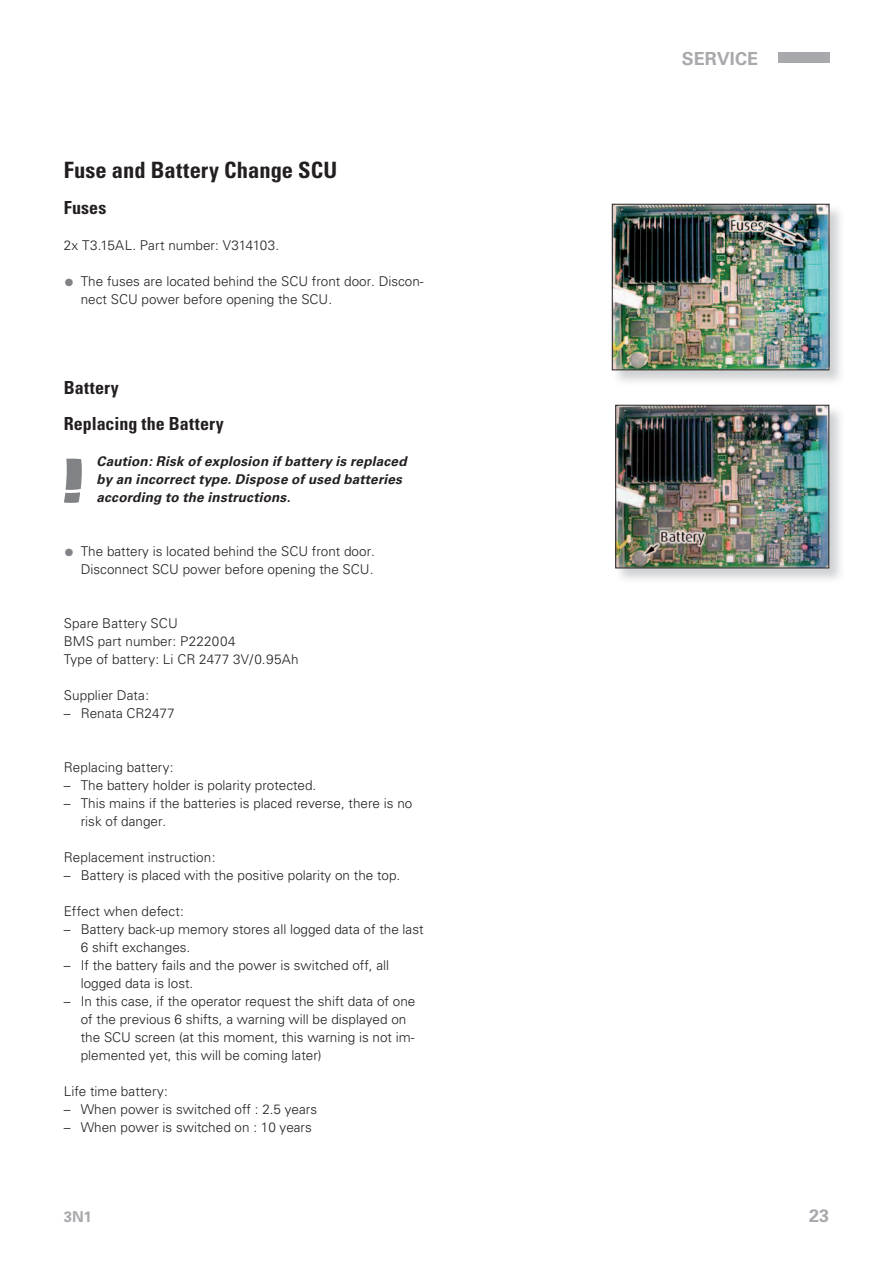
<style>
.page{position:relative;width:893px;height:1263px;background:#fff}
.page>*{position:absolute;margin:0;border:0;box-sizing:border-box;transform-origin:0 0}
.t1{font:61.5px "Beesknees";color:#808285}
.t2{font:700 condensed 22.5px "Univers";letter-spacing:.005em;color:#231f20}
.t3{font:700 condensed 18px/36px "Univers";letter-spacing:.005em;color:#231f20}
.t4{font:700 18px "Univers";letter-spacing:.005em;color:#a8a9ad}
.t5{font:700 15px "Univers";color:#a8a9ad}
.t6{font:300 13.5px/18px "Univers";color:#231f20}
.t7{font:italic 700 13.5px/18px "Univers";letter-spacing:.015em;color:#231f20}
.s1{font-size:21px;color:#808285}
</style>
<div class="page">
<div style="left:778px;top:52px;width:51px;height:11px;background:#a8a9ad"></div>
<img style="left:615px;top:404px;width:226px;height:176px">
<img style="left:617px;top:407px;width:210px;height:159px">
<div style="left:615px;top:405px;width:214px;height:163px;border:1px solid #231f20"></div>
<img style="left:611px;top:203px;width:230px;height:179px">
<img style="left:614px;top:206px;width:213px;height:162px">
<div style="left:612px;top:204px;width:217px;height:166px;border:1px solid #231f20"></div>
<h2 class="t2" style="left:64px;top:156px;width:275px">Fuse and Battery Change SCU</h2>
<h3 class="t3" style="left:64px;top:190px;width:44px">Fuses</h3>
<p class="t6" style="left:64px;top:237px;width:217px">2x T3.15AL. Part number: V314103.</p>
<p class="t6" style="left:81px;top:273px;width:344px;text-indent:-17px"><span class="s1">•</span> The fuses are located behind the SCU front door. Discon&shy;nect SCU power before opening the SCU.</p>
<h3 class="t3" style="left:64px;top:370px;width:161px">Battery<br>Replacing the Battery</h3>
<h1 class="t1" style="left:61px;top:441px;width:24px">!</h1>
<p class="t7" style="left:96px;top:453px;width:312px">Caution: Risk of explosion if battery is replaced by an incorrect type. Dispose of used batteries according to the instructions.</p>
<p class="t6" style="left:64px;top:543px;width:313px;text-align:right"><span class="s1">•</span> The battery is located behind the SCU front door.<br>Disconnect SCU power before opening the SCU.</p>
<p class="t6" style="left:64px;top:615px;width:236px">Spare Battery SCU<br>BMS part number: P222004<br>Type of battery: Li CR 2477 3V/0.95Ah</p>
<p class="t6" style="left:64px;top:687px;width:87px">Supplier Data:</p>
<p class="t6" style="left:64px;top:705px;width:112px">– Renata CR2477</p>
<p class="t6" style="left:64px;top:759px;width:111px">Replacing battery:</p>
<p class="t6" style="left:64px;top:777px;width:254px">– The battery holder is polarity protected.</p>
<p class="t6" style="left:81px;top:795px;width:333px;text-indent:-17px">– This mains if the batteries is placed reverse, there is no risk of danger.</p>
<p class="t6" style="left:64px;top:849px;width:153px">Replacement instruction:</p>
<p class="t6" style="left:64px;top:867px;width:338px">– Battery is placed with the positive polarity on the top.</p>
<p class="t6" style="left:64px;top:903px;width:122px">Effect when defect:</p>
<p class="t6" style="left:81px;top:921px;width:344px;text-indent:-17px">– Battery back-up memory stores all logged data of the last<br>6 shift exchanges.</p>
<p class="t6" style="left:81px;top:956px;width:310px;text-indent:-17px">– If the battery fails and the power is switched off, all logged data is lost.</p>
<p class="t6" style="left:81px;top:992px;width:336px;text-indent:-17px">– In this case, if the operator request the shift data of one of the previous 6 shifts, a warning will be displayed on the SCU screen (at this moment, this warning is not im&shy;plemented yet, this will be coming later)</p>
<p class="t6" style="left:64px;top:1082px;width:106px">Life time battery:</p>
<p class="t6" style="left:64px;top:1100px;width:255px">– When power is switched off : 2.5 years</p>
<p class="t6" style="left:64px;top:1118px;width:250px">– When power is switched on : 10 years</p>
<h3 class="t4" style="left:682px;top:48px;width:78px">SERVICE</h3>
<p class="t5" style="left:64px;top:1208px;width:30px">3N1</p>
<h3 class="t4" style="left:809px;top:1205px;width:22px">23</h3>
</div>
